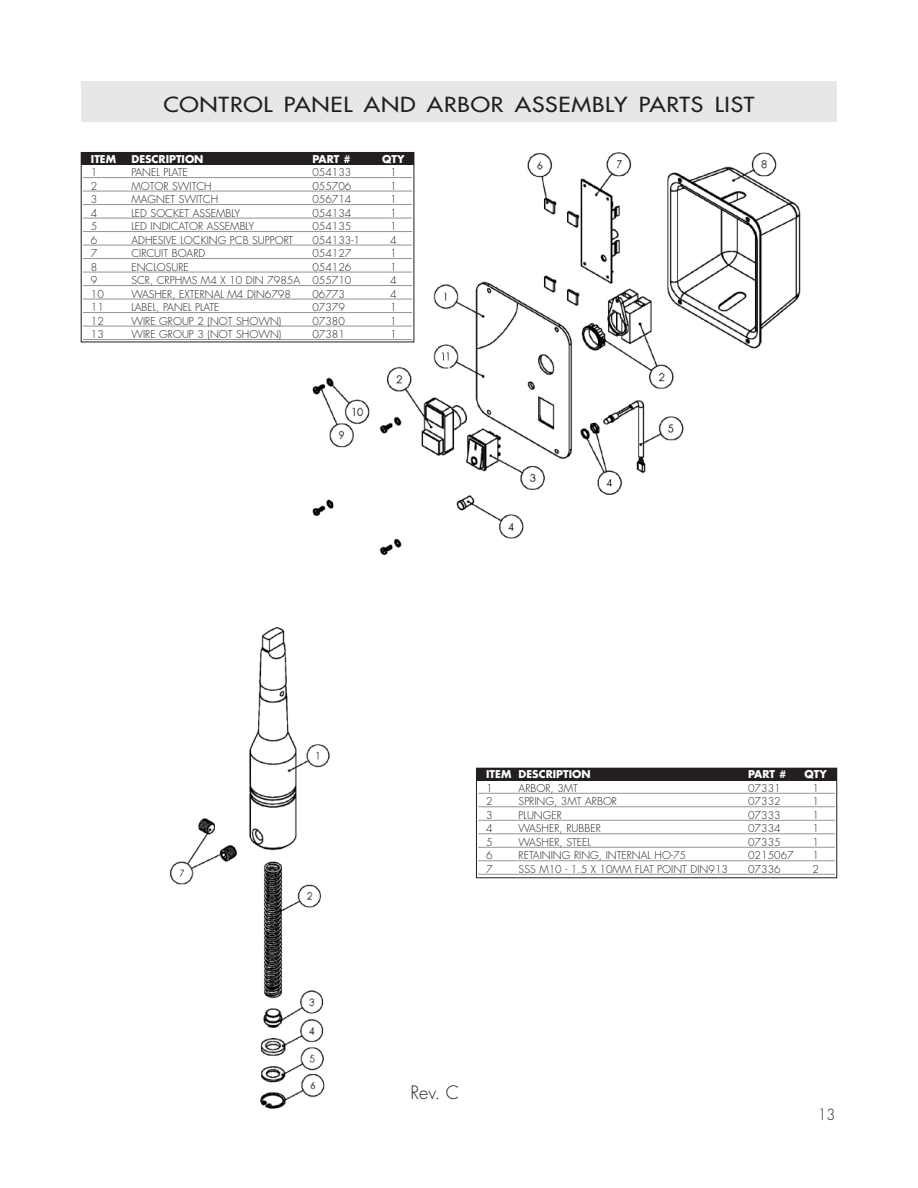
<style>
.page{position:relative;width:918px;height:1188px;background:#fff}
.page>*{position:absolute;margin:0;border:0;box-sizing:border-box;transform-origin:0 0}
.t1{font:20.25px "Futura";letter-spacing:.035em;color:#231f20;scale:1.15 1}
.t2{font:300 18px "Futura";color:#231f20}
.t3{font:300 15px "Futura";color:#231f20;scale:.95 1}
.t4{font:300 10.5px "Futura";color:#231f20}
.t5{font:700 10.5px "Futura";color:#fff}
</style>
<div class="page">
<img style="left:297px;top:152px;width:504px;height:404px">
<div style="left:81px;top:81px;width:756px;height:41px;background:#e6e7e9"></div>
<div style="left:81px;top:152px;width:333px;height:13px;background:#231f20"></div>
<hr style="left:83px;top:177px;width:329px;height:1px;background:#939598">
<hr style="left:83px;top:191px;width:329px;height:1px;background:#939598">
<hr style="left:83px;top:204px;width:329px;height:1px;background:#939598">
<hr style="left:83px;top:218px;width:329px;height:1px;background:#939598">
<hr style="left:83px;top:231px;width:329px;height:1px;background:#939598">
<hr style="left:83px;top:245px;width:329px;height:1px;background:#939598">
<hr style="left:83px;top:258px;width:329px;height:1px;background:#939598">
<hr style="left:83px;top:272px;width:329px;height:1px;background:#939598">
<hr style="left:83px;top:285px;width:329px;height:1px;background:#939598">
<hr style="left:83px;top:299px;width:329px;height:1px;background:#939598">
<hr style="left:83px;top:312px;width:329px;height:1px;background:#939598">
<hr style="left:83px;top:326px;width:329px;height:1px;background:#939598">
<hr style="left:83px;top:339px;width:329px;height:1px;background:#939598">
<div style="left:81px;top:152px;width:333px;height:190px;border:1px solid #231f20"></div>
<div style="left:476px;top:768px;width:361px;height:13px;background:#231f20"></div>
<hr style="left:478px;top:793px;width:357px;height:1px;background:#939598">
<hr style="left:478px;top:807px;width:357px;height:1px;background:#939598">
<hr style="left:478px;top:820px;width:357px;height:1px;background:#939598">
<hr style="left:478px;top:834px;width:357px;height:1px;background:#939598">
<hr style="left:478px;top:847px;width:357px;height:1px;background:#939598">
<hr style="left:478px;top:861px;width:357px;height:1px;background:#939598">
<hr style="left:478px;top:874px;width:357px;height:1px;background:#939598">
<div style="left:476px;top:768px;width:361px;height:110px;border:1px solid #231f20"></div>
<img style="left:170px;top:626px;width:160px;height:483px">
<p class="t1" style="left:163px;top:92px;width:516px">CONTROL PANEL AND ARBOR ASSEMBLY PARTS LIST</p>
<p class="t5" style="left:83px;top:152px;width:7px">ITE</p>
<p class="t5" style="left:106px;top:152px;width:19px">M DESCRI</p>
<p class="t5" style="left:169px;top:152px;width:14px">PTION</p>
<p class="t5" style="left:312px;top:152px;width:15px">PART</p>
<p class="t5" style="left:343px;top:152px;width:9px">#</p>
<p class="t5" style="left:382px;top:152px;width:24px">QTY</p>
<p class="t4" style="left:91px;top:166px;width:8px">1</p>
<p class="t4" style="left:131px;top:166px;width:58px">PANEL PLATE</p>
<p class="t4" style="left:312px;top:166px;width:41px">054133</p>
<p class="t4" style="left:390px;top:166px;width:8px">1</p>
<p class="t4" style="left:91px;top:179px;width:8px">2</p>
<p class="t4" style="left:131px;top:179px;width:82px">MOTOR SWITCH</p>
<p class="t4" style="left:312px;top:179px;width:41px">055706</p>
<p class="t4" style="left:390px;top:179px;width:8px">1</p>
<p class="t4" style="left:91px;top:193px;width:8px">3</p>
<p class="t4" style="left:131px;top:193px;width:88px">MAGNET SWITCH</p>
<p class="t4" style="left:312px;top:193px;width:41px">056714</p>
<p class="t4" style="left:390px;top:193px;width:8px">1</p>
<p class="t4" style="left:91px;top:206px;width:8px">4</p>
<p class="t4" style="left:131px;top:206px;width:110px">LED SOCKET ASSEMBLY</p>
<p class="t4" style="left:312px;top:206px;width:41px">054134</p>
<p class="t4" style="left:390px;top:206px;width:8px">1</p>
<p class="t4" style="left:91px;top:220px;width:8px">5</p>
<p class="t4" style="left:131px;top:220px;width:125px">LED INDICATOR ASSEMBLY</p>
<p class="t4" style="left:312px;top:220px;width:41px">054135</p>
<p class="t4" style="left:390px;top:220px;width:8px">1</p>
<p class="t4" style="left:91px;top:233px;width:8px">6</p>
<p class="t4" style="left:131px;top:233px;width:163px">ADHESIVE LOCKING PCB SUPPORT</p>
<p class="t4" style="left:312px;top:233px;width:49px">054133-1</p>
<p class="t4" style="left:390px;top:233px;width:8px">4</p>
<p class="t4" style="left:91px;top:247px;width:8px">7</p>
<p class="t4" style="left:131px;top:247px;width:75px">CIRCUIT BOARD</p>
<p class="t4" style="left:312px;top:247px;width:41px">054127</p>
<p class="t4" style="left:390px;top:247px;width:8px">1</p>
<p class="t4" style="left:91px;top:260px;width:8px">8</p>
<p class="t4" style="left:131px;top:260px;width:59px">ENCLOSURE</p>
<p class="t4" style="left:312px;top:260px;width:41px">054126</p>
<p class="t4" style="left:390px;top:260px;width:8px">1</p>
<p class="t4" style="left:91px;top:274px;width:8px">9</p>
<p class="t4" style="left:131px;top:274px;width:221px">SCR, CRPHMS M4 X 10 DIN 7985A 055710</p>
<p class="t4" style="left:390px;top:274px;width:8px">4</p>
<p class="t4" style="left:91px;top:287px;width:15px">10</p>
<p class="t4" style="left:131px;top:287px;width:161px">WASHER, EXTERNAL M4 DIN6798</p>
<p class="t4" style="left:312px;top:287px;width:34px">06773</p>
<p class="t4" style="left:390px;top:287px;width:8px">4</p>
<p class="t4" style="left:91px;top:301px;width:23px">11 LABEL</p>
<p class="t4" style="left:156px;top:301px;width:14px">, PANEL</p>
<p class="t4" style="left:195px;top:301px;width:5px">PLATE</p>
<p class="t4" style="left:312px;top:301px;width:34px">07379</p>
<p class="t4" style="left:390px;top:301px;width:8px">1</p>
<p class="t4" style="left:91px;top:314px;width:25px">12 WIRE</p>
<p class="t4" style="left:159px;top:314px;width:8px">GROUP</p>
<p class="t4" style="left:198px;top:314px;width:21px">2 (NOT</p>
<p class="t4" style="left:236px;top:314px;width:16px">SHOWN</p>
<p class="t4" style="left:279px;top:314px;width:4px">)</p>
<p class="t4" style="left:312px;top:314px;width:34px">07380</p>
<p class="t4" style="left:390px;top:314px;width:8px">1</p>
<p class="t4" style="left:91px;top:328px;width:15px">13</p>
<p class="t4" style="left:131px;top:328px;width:44px">WIRE GROUP</p>
<p class="t4" style="left:198px;top:328px;width:21px">3 (NOT</p>
<p class="t4" style="left:236px;top:328px;width:10px">SHOWN</p>
<p class="t4" style="left:279px;top:328px;width:4px">)</p>
<p class="t4" style="left:312px;top:328px;width:34px">07381</p>
<p class="t4" style="left:390px;top:328px;width:8px">1</p>
<p class="t5" style="left:478px;top:767px;width:7px">ITE</p>
<p class="t5" style="left:501px;top:767px;width:18px">M DESCRI</p>
<p class="t5" style="left:556px;top:767px;width:14px">PTION</p>
<p class="t5" style="left:748px;top:767px;width:15px">PART</p>
<p class="t5" style="left:779px;top:767px;width:9px">#</p>
<p class="t5" style="left:804px;top:767px;width:24px">QTY</p>
<p class="t4" style="left:486px;top:782px;width:8px">1</p>
<p class="t4" style="left:519px;top:782px;width:61px">ARBOR, 3MT</p>
<p class="t4" style="left:748px;top:782px;width:34px">07331</p>
<p class="t4" style="left:812px;top:782px;width:8px">1</p>
<p class="t4" style="left:486px;top:795px;width:8px">2</p>
<p class="t4" style="left:519px;top:795px;width:100px">SPRING, 3MT ARBOR</p>
<p class="t4" style="left:748px;top:795px;width:34px">07332</p>
<p class="t4" style="left:812px;top:795px;width:8px">1</p>
<p class="t4" style="left:486px;top:809px;width:8px">3</p>
<p class="t4" style="left:519px;top:809px;width:45px">PLUNGER</p>
<p class="t4" style="left:748px;top:809px;width:34px">07333</p>
<p class="t4" style="left:812px;top:809px;width:8px">1</p>
<p class="t4" style="left:486px;top:822px;width:8px">4</p>
<p class="t4" style="left:519px;top:822px;width:84px">WASHER, RUBBER</p>
<p class="t4" style="left:748px;top:822px;width:34px">07334</p>
<p class="t4" style="left:812px;top:822px;width:8px">1</p>
<p class="t4" style="left:486px;top:836px;width:8px">5</p>
<p class="t4" style="left:519px;top:836px;width:74px">WASHER, STEEL</p>
<p class="t4" style="left:748px;top:836px;width:34px">07335</p>
<p class="t4" style="left:812px;top:836px;width:8px">1</p>
<p class="t4" style="left:486px;top:849px;width:8px">6</p>
<p class="t4" style="left:519px;top:849px;width:169px">RETAINING RING, INTERNAL HO-75</p>
<p class="t4" style="left:748px;top:849px;width:47px">0215067</p>
<p class="t4" style="left:812px;top:849px;width:8px">1</p>
<p class="t4" style="left:486px;top:863px;width:8px">7</p>
<p class="t4" style="left:519px;top:863px;width:211px">SSS M10 - 1.5 X 10MM FLAT POINT DIN913</p>
<p class="t4" style="left:748px;top:863px;width:34px">07336</p>
<p class="t4" style="left:812px;top:863px;width:8px">2</p>
<p class="t2" style="left:410px;top:1082px;width:50px">REV. C</p>
<p class="t3" style="left:818px;top:1105px;width:20px">13</p>
</div>
